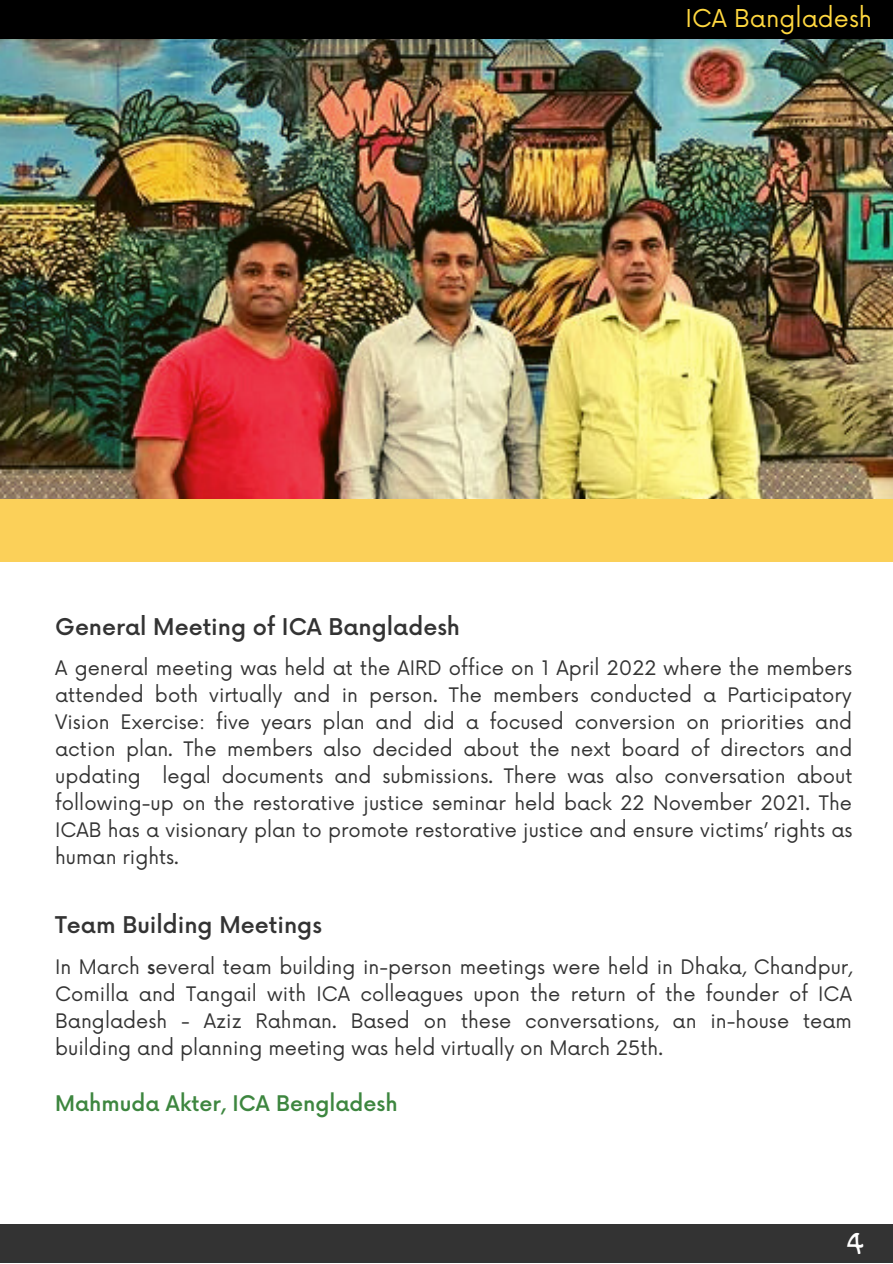
<style>
.page{position:relative;width:893px;height:1264px;background:#fff}
.page>*{position:absolute;margin:0;border:0;box-sizing:border-box;transform-origin:0 0}
.t1{font:27px "Gloria Hallelujah";color:#fff}
.t2{font:24px "Now";color:#ffd840}
.t3{font:500 22.5px "Now";color:#333}
.t4{font:500 21px "Now";color:#3d863f}
.t5{font:19.5px/27px "Now";color:#333;text-align:justify}
.s1{font-weight:500}
</style>
<div class="page">
<img style="left:0;top:38px;width:892px;height:461px">
<div style="left:0;top:499px;width:892px;height:63px;background:#fbd059"></div>
<div style="left:0;top:0;width:892px;height:38px;background:#000"></div>
<div style="left:0;top:1224px;width:892px;height:38px;background:#333"></div>
<p class="t2" style="left:685px;top:5px;width:188px">ICA Bangladesh</p>
<p class="t3" style="left:55px;top:614px;width:406px">General Meeting of ICA Bangladesh</p>
<p class="t5" style="left:55px;top:655px;width:798px">A general meeting was held at the AIRD office on 1 April 2022 where the members attended both virtually and in person. The members conducted a Participatory Vision Exercise: five years plan and did a focused conversion on priorities and action plan. The members also decided about the next board of directors and updating legal documents and submissions. There was also conversation about following-up on the restorative justice seminar held back 22 November 2021. The ICAB has a visionary plan to promote restorative justice and ensure victims’ rights as human rights.</p>
<p class="t3" style="left:55px;top:912px;width:268px">Team Building Meetings</p>
<p class="t5" style="left:55px;top:953px;width:798px">In March <span class="s1">s</span>everal team building in-person meetings were held in Dhaka, Chandpur, Comilla and Tangail with ICA colleagues upon the return of the founder of ICA Bangladesh - Aziz Rahman. Based on these conversations, an in-house team building and planning meeting was held virtually on March 25th.</p>
<p class="t4" style="left:55px;top:1091px;width:344px">Mahmuda Akter, ICA Bengladesh</p>
<h1 class="t1" style="left:847px;top:1228px;width:18px">4</h1>
</div>
